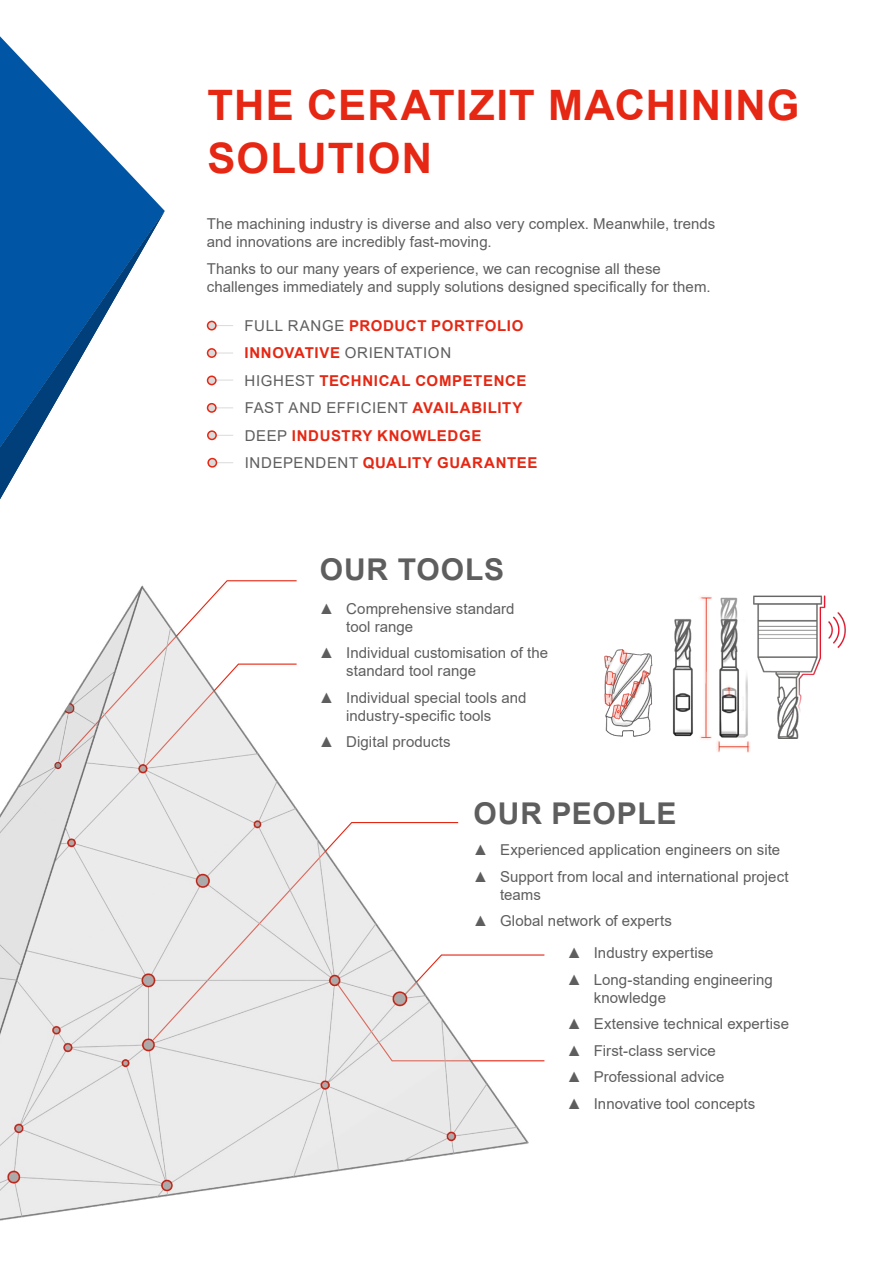
<style>
.page{position:relative;width:893px;height:1263px;background:#fff}
.page>*{position:absolute;margin:0;border:0;box-sizing:border-box;transform-origin:0 0}
.t1{font:700 42px/52.5px "Arial";letter-spacing:.03em;color:#e52713}
.t2{font:700 30px "Arial";letter-spacing:.03em;color:#5f5e5e}
.t3{font:15px/18px "Arial";letter-spacing:.005em;color:#5f5e5e}
.t4{font:700 15px "Arial";letter-spacing:.04em;color:#e52713}
.t5{font:15px "Arial";letter-spacing:.035em;color:#5f5e5e}
.t6{font:15px "Arial";letter-spacing:.04em;color:#5f5e5e}
.s1{font-weight:400;color:#5f5e5e}
.s2{font-weight:700;color:#e52713}
</style>
<div class="page">
<svg style="left:0;top:36px;width:141px;height:149px"></svg>
<svg style="left:0;top:185px;width:165px;height:314px;fill:#0056a4"></svg>
<img style="left:699px;top:596px;width:51px;height:157px">
<img style="left:672px;top:619px;width:21px;height:118px">
<img style="left:604px;top:649px;width:49px;height:88px">
<img style="left:753px;top:595px;width:93px;height:143px">
<img style="left:0;top:580px;width:545px;height:641px">
<svg style="left:217px;top:380px;width:16px;height:1px"></svg>
<div style="left:208px;top:376px;width:8px;height:9px;background:#dadada;border-radius:50%"></div>
<div style="left:207px;top:375px;width:10px;height:10px;border:2px solid #e52713;border-radius:50%"></div>
<svg style="left:217px;top:462px;width:16px;height:1px"></svg>
<div style="left:208px;top:459px;width:8px;height:8px;background:#dadada;border-radius:50%"></div>
<div style="left:207px;top:458px;width:10px;height:10px;border:2px solid #e52713;border-radius:50%"></div>
<svg style="left:217px;top:353px;width:16px;height:1px"></svg>
<div style="left:208px;top:349px;width:8px;height:8px;background:#dadada;border-radius:50%"></div>
<div style="left:207px;top:348px;width:10px;height:10px;border:2px solid #e52713;border-radius:50%"></div>
<svg style="left:217px;top:435px;width:16px;height:1px"></svg>
<div style="left:208px;top:431px;width:8px;height:8px;background:#dadada;border-radius:50%"></div>
<div style="left:207px;top:430px;width:10px;height:10px;border:2px solid #e52713;border-radius:50%"></div>
<svg style="left:217px;top:325px;width:16px;height:1px"></svg>
<div style="left:208px;top:321px;width:8px;height:9px;background:#dadada;border-radius:50%"></div>
<div style="left:207px;top:321px;width:10px;height:9px;border:2px solid #e52713;border-radius:50%"></div>
<svg style="left:217px;top:407px;width:16px;height:1px"></svg>
<div style="left:208px;top:404px;width:8px;height:8px;background:#dadada;border-radius:50%"></div>
<div style="left:207px;top:403px;width:10px;height:10px;border:2px solid #e52713;border-radius:50%"></div>
<h1 class="t1" style="left:208px;top:80px;width:594px">THE CERATIZIT MACHINING<br>SOLUTION</h1>
<p class="t3" style="left:207px;top:215px;width:510px">The machining industry is diverse and also very complex. Meanwhile, trends and innovations are incredibly fast-moving.</p>
<p class="t3" style="left:207px;top:259px;width:505px">Thanks to our many years of experience, we can recognise all these challenges immediately and supply solutions designed specifically for them.</p>
<p class="t4" style="left:245px;top:315px;width:280px"><span class="s1">FULL RANGE</span> PRODUCT PORTFOLIO</p>
<p class="t6" style="left:245px;top:343px;width:208px"><span class="s2">INNOVATIVE</span> ORIENTATION</p>
<p class="t4" style="left:245px;top:370px;width:283px"><span class="s1">HIGHEST</span> TECHNICAL COMPETENCE</p>
<p class="t5" style="left:245px;top:398px;width:279px">FAST AND EFFICIENT <span class="s2">AVAILABILITY</span></p>
<p class="t4" style="left:245px;top:425px;width:238px"><span class="s1">DEEP</span> INDUSTRY KNOWLEDGE</p>
<p class="t4" style="left:245px;top:452px;width:294px"><span class="s1">INDEPENDENT</span> QUALITY GUARANTEE</p>
<h2 class="t2" style="left:320px;top:548px;width:186px">OUR TOOLS</h2>
<p class="t3" style="left:346px;top:599px;width:170px;text-indent:-27px">▲ Comprehensive standard tool range</p>
<p class="t3" style="left:346px;top:644px;width:203px;text-indent:-27px">▲ Individual customisation of the standard tool range</p>
<p class="t3" style="left:319px;top:688px;width:209px;text-align:center">▲ Individual special tools and industry-specific tools</p>
<p class="t3" style="left:319px;top:733px;width:133px">▲ Digital products</p>
<h2 class="t2" style="left:474px;top:792px;width:204px">OUR PEOPLE</h2>
<p class="t3" style="left:473px;top:841px;width:309px">▲ Experienced application engineers on site</p>
<p class="t3" style="left:500px;top:867px;width:290px;text-indent:-27px">▲ Support from local and international project teams</p>
<p class="t3" style="left:473px;top:912px;width:200px">▲ Global network of experts</p>
<p class="t3" style="left:567px;top:944px;width:148px">▲ Industry expertise</p>
<p class="t3" style="left:594px;top:970px;width:181px;text-indent:-27px">▲ Long-standing engineering knowledge</p>
<p class="t3" style="left:567px;top:1015px;width:224px">▲ Extensive technical expertise</p>
<p class="t3" style="left:567px;top:1041px;width:151px">▲ First-class service</p>
<p class="t3" style="left:567px;top:1068px;width:159px">▲ Professional advice</p>
<p class="t3" style="left:567px;top:1094px;width:190px">▲ Innovative tool concepts</p>
</div>
